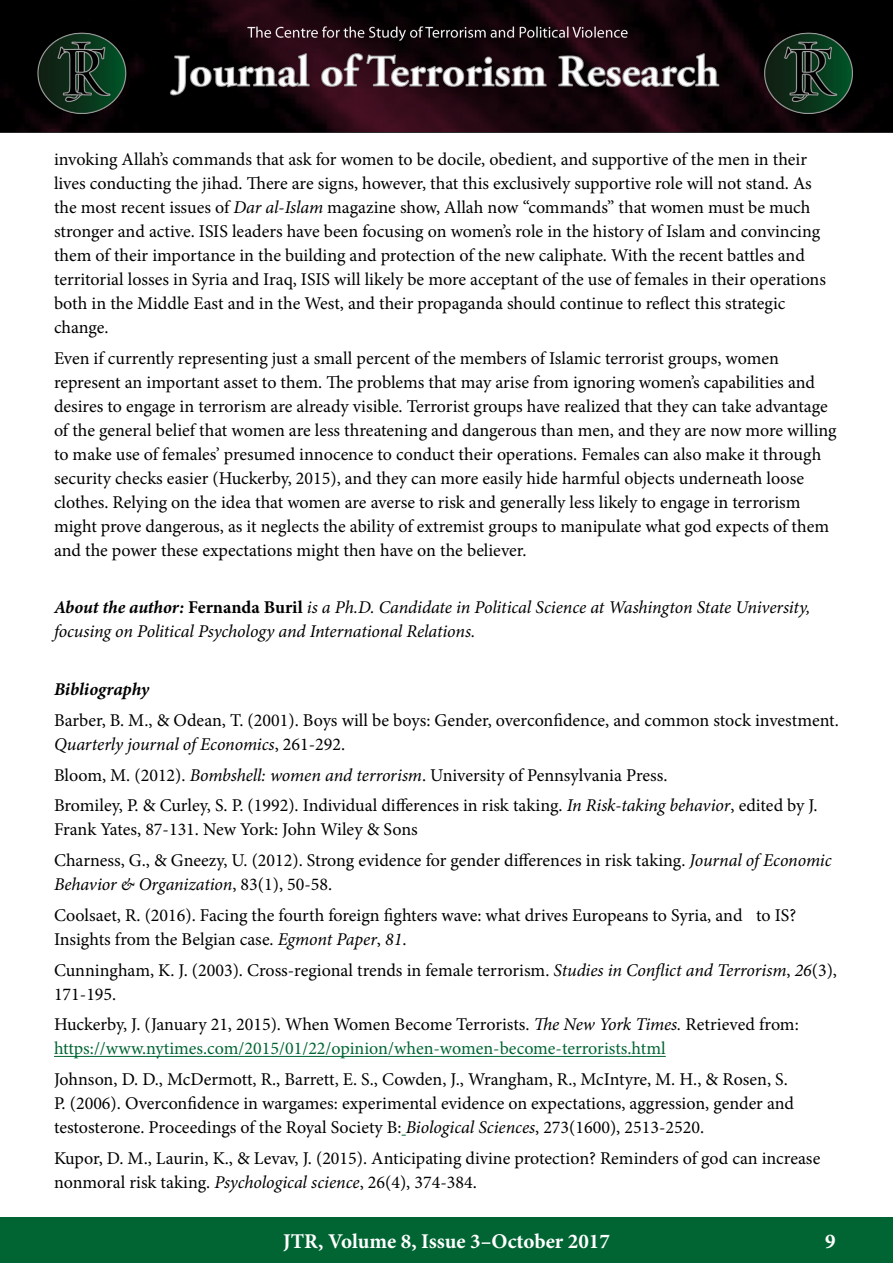
<style>
.page{position:relative;width:893px;height:1263px;background:#fff}
.page>*{position:absolute;margin:0;border:0;box-sizing:border-box;transform-origin:0 0}
.t1{font:700 21px "Minion Pro";color:#fff}
.t2{font:18px/24px "Minion Pro";color:#000}
.t3{font:italic 18px/24px "Minion Pro";letter-spacing:-.01em;color:#000}
.t4{font:18px "Minion Pro";color:#006533}
.t5{font:italic 700 18px "Minion Pro";letter-spacing:-.005em;color:#000}
.s1{font-style:italic}
.s2{font-weight:700}
.s3{font-weight:700;font-style:normal}
</style>
<div class="page">
<div style="left:0;top:1217px;width:893px;height:46px;background:#006533"></div>
<img style="left:0;top:0;width:893px;height:133px">
<hr style="left:54px;top:1056px;width:612px;height:1px;background:#006533">
<p class="t2" style="left:54px;top:147px;width:773px">invoking Allah’s commands that ask for women to be docile, obedient, and supportive of the men in their lives conducting the jihad. There are signs, however, that this exclusively supportive role will not stand. As the most recent issues of <span class="s1">Dar al-Islam</span> magazine show, Allah now “commands” that women must be much stronger and active. ISIS leaders have been focusing on women’s role in the history of Islam and convincing them of their importance in the building and protection of the new caliphate. With the recent battles and territorial losses in Syria and Iraq, ISIS will likely be more acceptant of the use of females in their operations both in the Middle East and in the West, and their propaganda should continue to reflect this strategic change.</p>
<p class="t2" style="left:54px;top:346px;width:784px">Even if currently representing just a small percent of the members of Islamic terrorist groups, women represent an important asset to them. The problems that may arise from ignoring women’s capabilities and desires to engage in terrorism are already visible. Terrorist groups have realized that they can take advantage of the general belief that women are less threatening and dangerous than men, and they are now more willing to make use of females’ presumed innocence to conduct their operations. Females can also make it through security checks easier (Huckerby, 2015), and they can more easily hide harmful objects underneath loose clothes. Relying on the idea that women are averse to risk and generally less likely to engage in terrorism might prove dangerous, as it neglects the ability of extremist groups to manipulate what god expects of them and the power these expectations might then have on the believer.</p>
<p class="t3" style="left:54px;top:596px;width:758px"><span class="s2">About the author:</span> <span class="s3">Fernanda Buril</span> is a Ph.D. Candidate in Political Science at Washington State University, focusing on Political Psychology and International Relations.</p>
<p class="t5" style="left:54px;top:677px;width:97px">Bibliography</p>
<p class="t2" style="left:54px;top:708px;width:786px">Barber, B. M., &amp; Odean, T. (2001). Boys will be boys: Gender, overconfidence, and common stock investment.<br><span class="s1">Quarterly journal of Economics</span>, 261-292.</p>
<p class="t2" style="left:54px;top:760px;width:765px;line-height:30.8px">Bloom, M. (2012). <span class="s1">Bombshell: women and terrorism</span>. University of Pennsylvania Press.<br>Bromiley, P. &amp; Curley, S. P. (1992). Individual differences in risk taking. <span class="s1">In Risk-taking behavior</span>, edited by J.</p>
<p class="t2" style="left:54px;top:814px;width:779px;line-height:30.8px">Frank Yates, 87-131. New York: John Wiley &amp; Sons<br>Charness, G., &amp; Gneezy, U. (2012). Strong evidence for gender differences in risk taking. <span class="s1">Journal of Economic</span></p>
<p class="t2" style="left:54px;top:869px;width:744px;line-height:30.8px"><span class="s1">Behavior &amp; Organization</span>, 83(1), 50-58.<br>Coolsaet, R. (2016). Facing the fourth foreign fighters wave: what drives Europeans to Syria, and to IS?</p>
<p class="t2" style="left:54px;top:924px;width:784px;line-height:30.8px">Insights from the Belgian case. <span class="s1">Egmont Paper</span>, <span class="s1">81</span>.<br>Cunningham, K. J. (2003). Cross-regional trends in female terrorism. <span class="s1">Studies in Conflict and Terrorism</span>, <span class="s1">26</span>(3),</p>
<p class="t2" style="left:54px;top:979px;width:746px;line-height:30.8px">171-195.<br>Huckerby, J. (January 21, 2015). When Women Become Terrorists. <span class="s1">The New York Times.</span> Retrieved from:</p>
<p class="t4" style="left:54px;top:1036px;width:613px">https://www.nytimes.com/2015/01/22/opinion/when-women-become-terrorists.html</p>
<p class="t2" style="left:54px;top:1067px;width:742px">Johnson, D. D., McDermott, R., Barrett, E. S., Cowden, J., Wrangham, R., McIntyre, M. H., &amp; Rosen, S.<br>P. (2006). Overconfidence in wargames: experimental evidence on expectations, aggression, gender and testosterone. Proceedings of the Royal Society B: <span class="s1">Biological Sciences</span>, 273(1600), 2513-2520.</p>
<p class="t2" style="left:54px;top:1146px;width:768px">Kupor, D. M., Laurin, K., &amp; Levav, J. (2015). Anticipating divine protection? Reminders of god can increase nonmoral risk taking. <span class="s1">Psychological science</span>, 26(4), 374-384.</p>
<p class="t1" style="left:283px;top:1226px;width:328px">JTR, Volume 8, Issue 3–October 2017</p>
<p class="t1" style="left:825px;top:1226px;width:12px">9</p>
</div>
